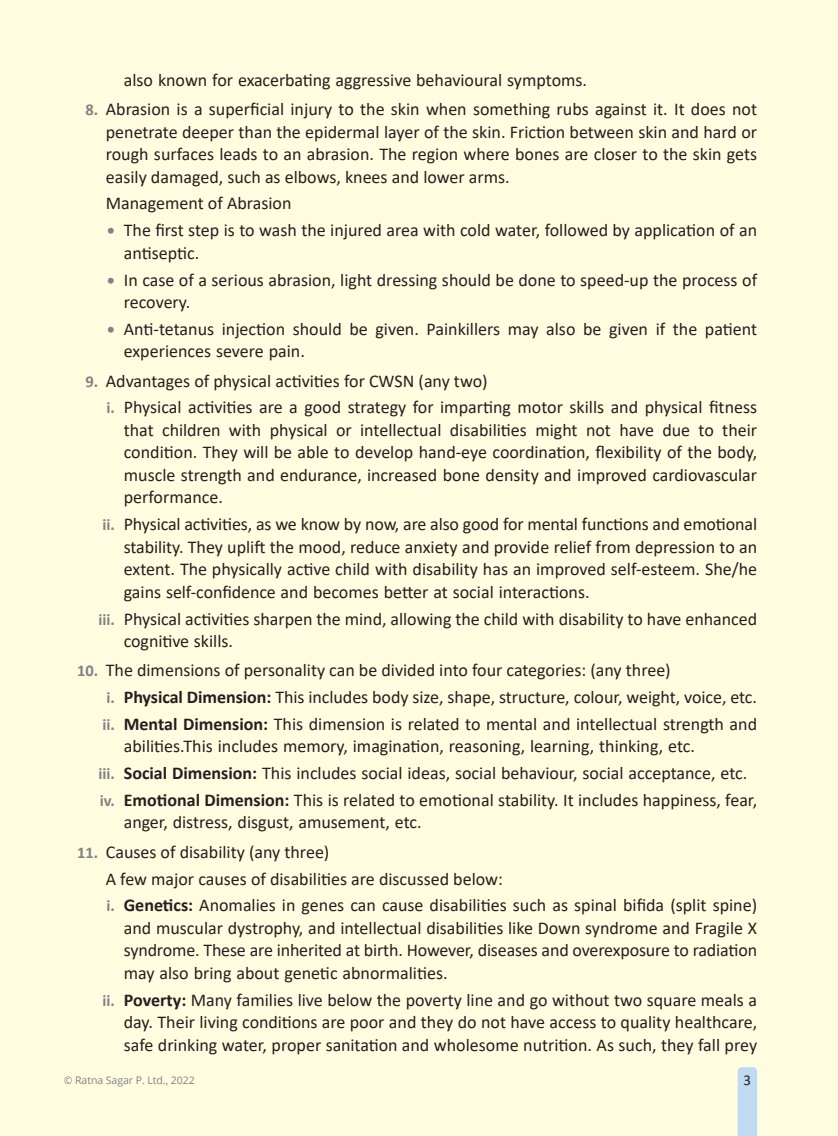
<style>
.page{position:relative;width:838px;height:1136px;background:#fff}
.page>*{position:absolute;margin:0;border:0;box-sizing:border-box;transform-origin:0 0}
.Exercise_abc{font:18px/22.5px "Calibri";color:#231f20}
.Exer_123{font:18px/22.5px "Calibri";color:#231f20;text-align:justify}
.t1{font:15px "Calibri";color:#231f20}
.t2{font:10.5px "Open Sans";letter-spacing:-.005em;color:#808285}
.s1{font-weight:700;font-size:16.5px;color:#808285}
.s2{font-weight:700}
</style>
<div class="page">
<div style="left:0;top:0;width:838px;height:1135px;background:#fffce0"></div>
<svg style="left:737px;top:1067px;width:20px;height:68px"></svg>
<p class="Exercise_abc" style="left:124px;top:68px;width:465px">also known for exacerbating aggressive behavioural symptoms.</p>
<p class="Exer_123" style="left:106px;top:97px;width:653px;text-indent:-20px"><span class="s1">8.</span> Abrasion is a superficial injury to the skin when something rubs against it. It does not penetrate deeper than the epidermal layer of the skin. Friction between skin and hard or rough surfaces leads to an abrasion. The region where bones are closer to the skin gets easily damaged, such as elbows, knees and lower arms.</p>
<p class="Exer_123" style="left:106px;top:192px;width:187px">Management of Abrasion</p>
<p class="Exercise_abc" style="left:124px;top:218px;width:635px;text-indent:-17px"><span class="s1">•</span> The first step is to wash the injured area with cold water, followed by application of an antiseptic.</p>
<p class="Exercise_abc" style="left:124px;top:268px;width:635px;text-indent:-17px"><span class="s1">•</span> In case of a serious abrasion, light dressing should be done to speed-up the process of recovery.</p>
<p class="Exercise_abc" style="left:124px;top:317px;width:635px;text-indent:-17px"><span class="s1">•</span> Anti-tetanus injection should be given. Painkillers may also be given if the patient experiences severe pain.</p>
<p class="Exer_123" style="left:86px;top:369px;width:403px"><span class="s1">9.</span> Advantages of physical activities for CWSN (any two)</p>
<p class="Exercise_abc" style="left:124px;top:395px;width:635px;text-align:justify;text-indent:-17px"><span class="s1">i.</span> Physical activities are a good strategy for imparting motor skills and physical fitness that children with physical or intellectual disabilities might not have due to their condition. They will be able to develop hand-eye coordination, flexibility of the body, muscle strength and endurance, increased bone density and improved cardiovascular performance.</p>
<p class="Exercise_abc" style="left:124px;top:512px;width:635px;text-align:justify;text-indent:-21px"><span class="s1">ii.</span> Physical activities, as we know by now, are also good for mental functions and emotional stability. They uplift the mood, reduce anxiety and provide relief from depression to an extent. The physically active child with disability has an improved self-esteem. She/he gains self-confidence and becomes better at social interactions.</p>
<p class="Exercise_abc" style="left:124px;top:606px;width:635px;text-indent:-25px"><span class="s1">iii.</span> Physical activities sharpen the mind, allowing the child with disability to have enhanced cognitive skills.</p>
<p class="Exer_123" style="left:77px;top:658px;width:595px"><span class="s1">10.</span> The dimensions of personality can be divided into four categories: (any three)</p>
<p class="Exercise_abc" style="left:106px;top:685px;width:652px"><span class="s1">i.</span> <span class="s2">Physical Dimension:</span> This includes body size, shape, structure, colour, weight, voice, etc.</p>
<p class="Exercise_abc" style="left:124px;top:712px;width:635px;text-indent:-21px"><span class="s1">ii.</span> <span class="s2">Mental Dimension:</span> This dimension is related to mental and intellectual strength and abilities.This includes memory, imagination, reasoning, learning, thinking, etc.</p>
<p class="Exercise_abc" style="left:99px;top:761px;width:650px"><span class="s1">iii.</span> <span class="s2">Social Dimension:</span> This includes social ideas, social behaviour, social acceptance, etc.</p>
<p class="Exercise_abc" style="left:124px;top:788px;width:635px;text-indent:-24px"><span class="s1">iv.</span> <span class="s2">Emotional Dimension:</span> This is related to emotional stability. It includes happiness, fear, anger, distress, disgust, amusement, etc.</p>
<p class="Exer_123" style="left:77px;top:840px;width:254px"><span class="s1">11.</span> Causes of disability (any three)</p>
<p class="Exer_123" style="left:106px;top:866px;width:398px">A few major causes of disabilities are discussed below:</p>
<p class="Exercise_abc" style="left:124px;top:893px;width:635px;text-align:justify;text-indent:-17px"><span class="s1">i.</span> <span class="s2">Genetics:</span> Anomalies in genes can cause disabilities such as spinal bifida (split spine) and muscular dystrophy, and intellectual disabilities like Down syndrome and Fragile X syndrome. These are inherited at birth. However, diseases and overexposure to radiation may also bring about genetic abnormalities.</p>
<p class="Exercise_abc" style="left:124px;top:987px;width:635px;text-align:justify;text-indent:-21px"><span class="s1">ii.</span> <span class="s2">Poverty:</span> Many families live below the poverty line and go without two square meals a day. Their living conditions are poor and they do not have access to quality healthcare, safe drinking water, proper sanitation and wholesome nutrition. As such, they fall prey</p>
<p class="t2" style="left:64px;top:1072px;width:132px">© Ratna Sagar P. Ltd., 2022</p>
<p class="t1" style="left:743px;top:1069px;width:9px">3</p>
</div>
